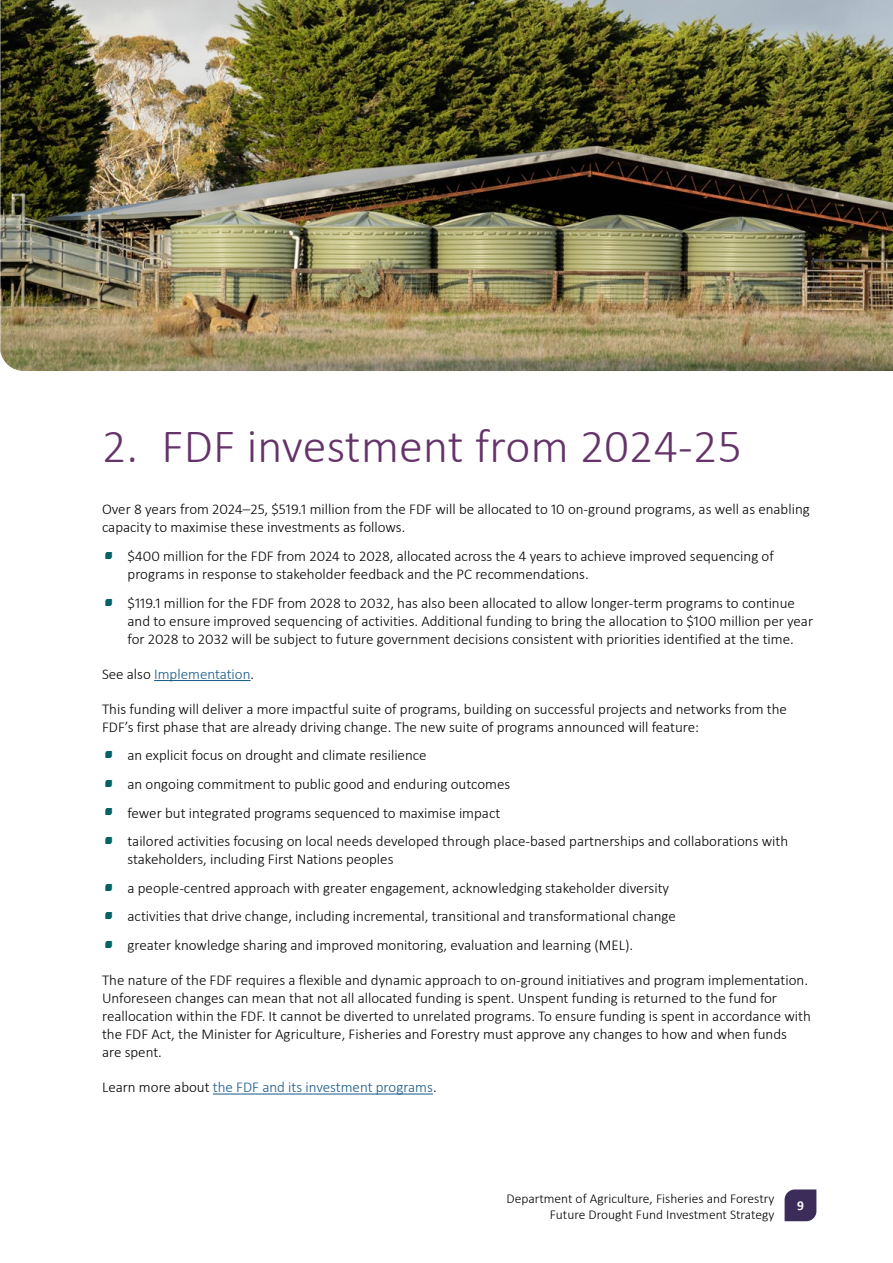
<style>
.page{position:relative;width:893px;height:1263px;background:#fff}
.page>*{position:absolute;margin:0;border:0;box-sizing:border-box;transform-origin:0 0}
.t1{font:300 48px "Calibri";letter-spacing:.005em;color:#653369}
.t2{font:300 15px/18px "Calibri";color:#000}
.t3{font:300 15px "Calibri";color:#175988}
.t4{font:300 13.5px/16.5px "Calibri";color:#000;text-align:right}
.t5{font:700 13.5px "Calibri";color:#fff}
.s1{color:#000}
</style>
<div class="page">
<img style="left:0;top:0;width:893px;height:371px">
<svg style="left:785px;top:1189px;width:31px;height:32px"></svg>
<hr style="left:154px;top:680px;width:97px;height:1px;background:#175988">
<hr style="left:213px;top:1094px;width:220px;height:1px;background:#175988">
<h1 class="t1" style="left:102px;top:417px;width:641px">2. FDF investment from 2024-25</h1>
<p class="t2" style="left:102px;top:500px;width:709px">Over 8 years from 2024–25, $519.1 million from the FDF will be allocated to 10 on-ground programs, as well as enabling capacity to maximise these investments as follows.</p>
<p class="t2" style="left:128px;top:547px;width:648px">$400 million for the FDF from 2024 to 2028, allocated across the 4 years to achieve improved sequencing of programs in response to stakeholder feedback and the PC recommendations.</p>
<p class="t2" style="left:128px;top:593px;width:687px">$119.1 million for the FDF from 2028 to 2032, has also been allocated to allow longer-term programs to continue and to ensure improved sequencing of activities. Additional funding to bring the allocation to $100 million per year for 2028 to 2032 will be subject to future government decisions consistent with priorities identified at the time.</p>
<p class="t3" style="left:102px;top:664px;width:154px"><span class="s1">See also</span> Implementation<span class="s1">.</span></p>
<p class="t2" style="left:102px;top:699px;width:686px">This funding will deliver a more impactful suite of programs, building on successful projects and networks from the<br>FDF’s first phase that are already driving change. The new suite of programs announced will feature:</p>
<p class="t2" style="left:128px;top:741px;width:662px;line-height:28.7px">an explicit focus on drought and climate resilience<br>an ongoing commitment to public good and enduring outcomes<br>fewer but integrated programs sequenced to maximise impact<br>tailored activities focusing on local needs developed through place-based partnerships and collaborations with</p>
<p class="t2" style="left:128px;top:845px;width:550px;line-height:28.7px">stakeholders, including First Nations peoples<br>a people-centred approach with greater engagement, acknowledging stakeholder diversity activities that drive change, including incremental, transitional and transformational change greater knowledge sharing and improved monitoring, evaluation and learning (MEL).</p>
<p class="t2" style="left:102px;top:971px;width:710px">The nature of the FDF requires a flexible and dynamic approach to on-ground initiatives and program implementation.<br>Unforeseen changes can mean that not all allocated funding is spent. Unspent funding is returned to the fund for reallocation within the FDF. It cannot be diverted to unrelated programs. To ensure funding is spent in accordance with the FDF Act, the Minister for Agriculture, Fisheries and Forestry must approve any changes to how and when funds<br>are spent.</p>
<p class="t3" style="left:102px;top:1078px;width:336px"><span class="s1">Learn more about</span> the FDF and its investment programs<span class="s1">.</span></p>
<p class="t4" style="left:507px;top:1190px;width:269px">Department of Agriculture, Fisheries and Forestry<br>Future Drought Fund Investment Strategy</p>
<p class="t5" style="left:797px;top:1196px;width:8px">9</p>
</div>
